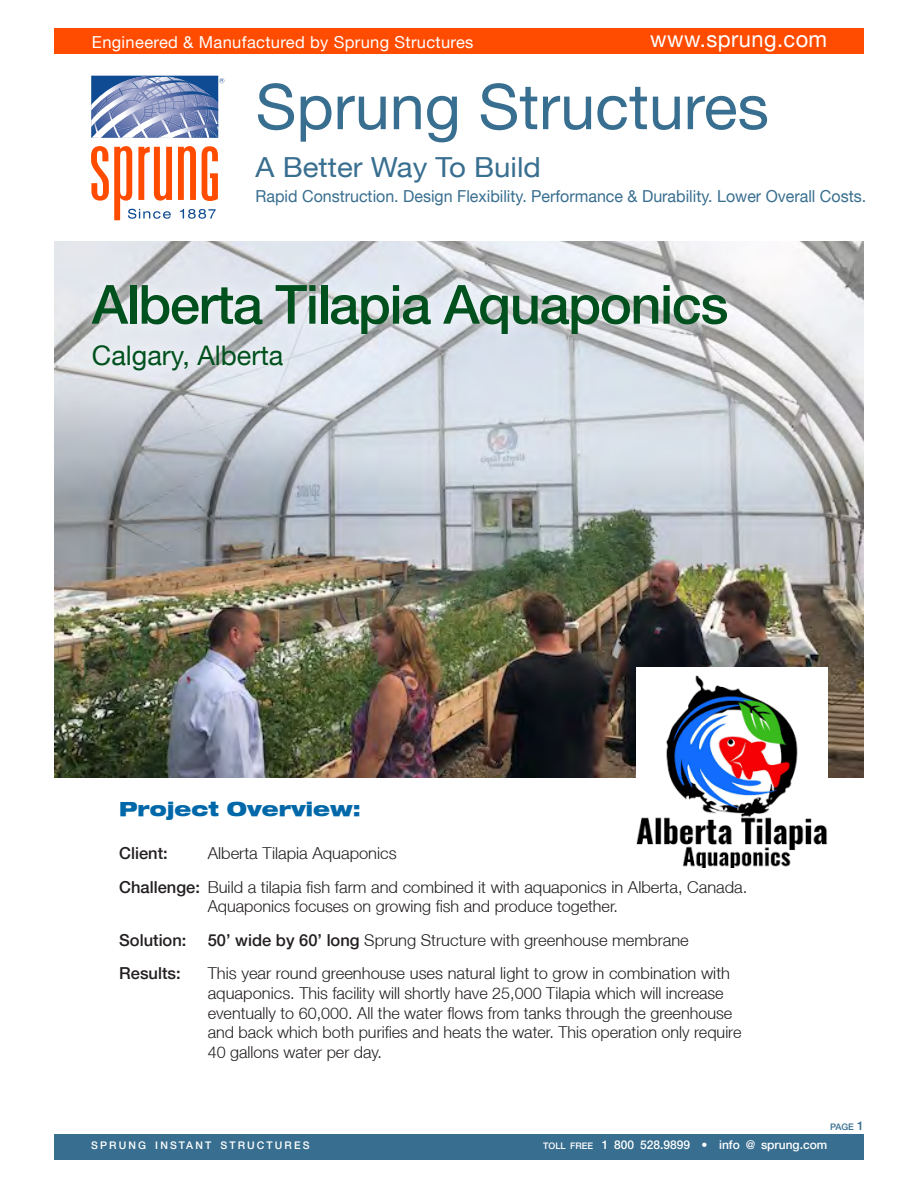
<style>
.page{position:relative;width:918px;height:1188px;background:#fff}
.page>*{position:absolute;margin:0;border:0;box-sizing:border-box;transform-origin:0 0}
.main_copy{font:63px "Helvetica Neue LT";color:#386e8f}
.t1{font:500 54px "Helvetica Neue LT";letter-spacing:-.025em;color:#00511e}
.main_copy-2{font:27.6px "Helvetica Neue LT";color:#386e8f;scale:1.06 1}
.t2{font:27px "Helvetica Neue LT";color:#00511e}
.t3{font:22.5px "Helvetica Neue LT";letter-spacing:.02em;color:#fff}
.t4{font:900 expanded 19.5px "Helvetica Neue LT";color:#0068a9}
.main_copy-3{font:300 16.5px/19.8px "Helvetica Neue LT";color:#231f20}
.main_copy-4{font:16.5px "Helvetica Neue LT";color:#386e8f}
.t5{font:16.5px "Helvetica Neue LT";letter-spacing:.02em;color:#fff}
.main_copy-5{font:500 16.5px "Helvetica Neue LT";color:#231f20}
.t6{font:500 12px "Helvetica Neue LT";color:#fff}
.t7{font:500 10.5px "Helvetica Neue LT";letter-spacing:.2em;color:#fff}
.t8{font:500 9px "Helvetica Neue LT";color:#386e8f}
.s1{font-weight:500}
.s2{font-size:12px}
.s3{font-size:9px}
</style>
<div class="page">
<div style="left:54px;top:28px;width:810px;height:26px;background:#ff4c00"></div>
<div style="left:54px;top:1134px;width:810px;height:26px;background:#386e8f"></div>
<img style="left:54px;top:514px;width:810px;height:264px">
<svg style="left:54px;top:242px;width:810px;height:272px"></svg>
<div style="left:80px;top:273px;width:659px;height:110px;background:#fff;opacity:.82"></div>
<svg style="left:178px;top:146px;width:18px;height:54px"></svg>
<svg style="left:202px;top:146px;width:16px;height:55px"></svg>
<svg style="left:91px;top:146px;width:81px;height:74px"></svg>
<svg style="left:180px;top:209px;width:36px;height:10px"></svg>
<svg style="left:91px;top:76px;width:133px;height:62px"></svg>
<div style="left:636px;top:667px;width:192px;height:208px;background:#fff"></div>
<img style="left:636px;top:675px;width:192px;height:192px">
<p class="t5" style="left:92px;top:32px;width:383px">Engineered &amp; Manufactured by Sprung Structures</p>
<h3 class="t3" style="left:650px;top:26px;width:179px">www.sprung.com</h3>
<p class="main_copy" style="left:256px;top:69px;width:515px">Sprung Structures</p>
<p class="main_copy-2" style="left:256px;top:151px;width:271px">A Better Way To Build</p>
<p class="main_copy-4" style="left:256px;top:187px;width:612px">Rapid Construction. Design Flexibility. Performance &amp; Durability. Lower Overall Costs.</p>
<p class="t1" style="left:92px;top:272px;width:638px">Alberta Tilapia Aquaponics</p>
<p class="t2" style="left:92px;top:339px;width:193px">Calgary, Alberta</p>
<p class="t4" style="left:119px;top:796px;width:243px">Project Overview:</p>
<p class="main_copy-5" style="left:119px;top:844px;width:50px">Client:</p>
<p class="main_copy-3" style="left:208px;top:843px;width:190px">Alberta Tilapia Aquaponics</p>
<p class="main_copy-3" style="left:208px;top:876px;width:541px;text-indent:-88px"><span class="s1">Challenge:</span> Build a tilapia fish farm and combined it with aquaponics in Alberta, Canada.<br>Aquaponics focuses on growing fish and produce together.</p>
<p class="main_copy-5" style="left:119px;top:930px;width:69px">Solution:</p>
<p class="main_copy-3" style="left:208px;top:930px;width:483px"><span class="s1">50’ wide by 60’ long</span> Sprung Structure with greenhouse membrane</p>
<p class="main_copy-5" style="left:119px;top:963px;width:63px">Results:</p>
<p class="main_copy-3" style="left:208px;top:963px;width:535px">This year round greenhouse uses natural light to grow in combination with aquaponics. This facility will shortly have 25,000 Tilapia which will increase eventually to 60,000. All the water flows from tanks through the greenhouse and back which both purifies and heats the water. This operation only require 40 gallons water per day.</p>
<p class="t8" style="left:830px;top:1122px;width:35px">PAGE <span class="s2">1</span></p>
<p class="t7" style="left:91px;top:1139px;width:220px">SPRUNG INSTANT STRUCTURES</p>
<p class="t6" style="left:543px;top:1138px;width:286px"><span class="s3">TOLL FREE</span> 1 800 528.9899 • info @ sprung.com</p>
</div>
